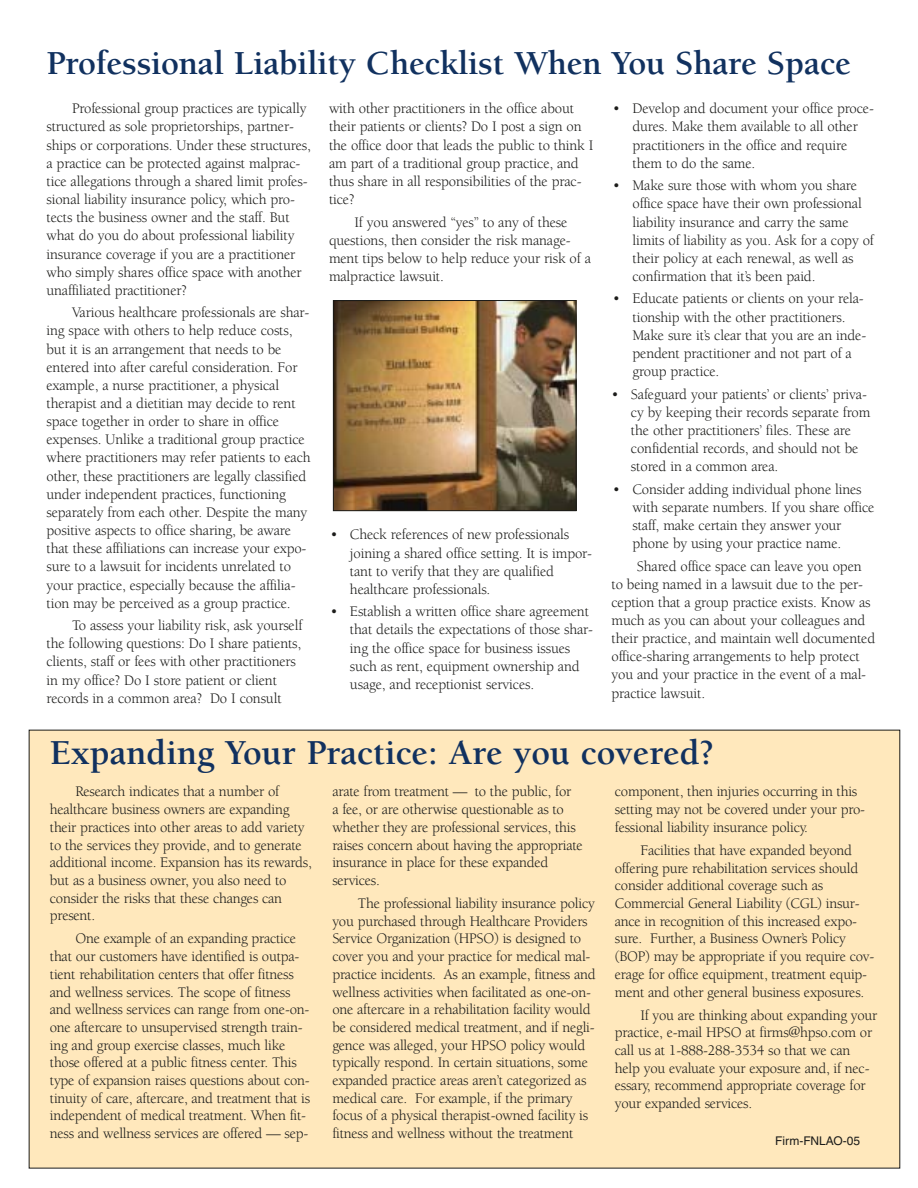
<style>
.page{position:relative;width:918px;height:1188px;background:#fff}
.page>*{position:absolute;margin:0;border:0;box-sizing:border-box;transform-origin:0 0}
.t1{font:700 36px "Berkeley";color:#11315f}
.t2{font:700 34.5px "Berkeley";letter-spacing:-.005em;color:#11315f}
.t3{font:15px/18.1px "Berkeley";letter-spacing:-.01em;color:#1c1c1a}
.t4{font:12px "Helvetica";color:#1c1c1a}
</style>
<div class="page">
<div style="left:29px;top:730px;width:871px;height:438px;background:#ffe8bc"></div>
<img style="left:335px;top:302px;width:239px;height:207px">
<div style="left:333px;top:300px;width:243px;height:211px;border:1px solid #1c1c1a"></div>
<h2 class="t2" style="left:46px;top:49px;width:806px">Professional Liability Checklist When You Share Space</h2>
<p class="t3" style="left:46px;top:101px;width:266px;text-indent:26px">Professional group practices are typically structured as sole proprietorships, partner&shy;ships or corporations. Under these structures, a practice can be protected against malprac&shy;tice allegations through a shared limit profes&shy;sional liability insurance policy, which pro&shy;tects the business owner and the staff. But what do you do about professional liability insurance coverage if you are a practitioner who simply shares office space with another unaffiliated practitioner?</p>
<p class="t3" style="left:46px;top:305px;width:266px;text-indent:26px">Various healthcare professionals are shar&shy;ing space with others to help reduce costs, but it is an arrangement that needs to be entered into after careful consideration. For example, a nurse practitioner, a physical therapist and a dietitian may decide to rent space together in order to share in office expenses. Unlike a traditional group practice where practitioners may refer patients to each other, these practitioners are legally classified under independent practices, functioning separately from each other. Despite the many positive aspects to office sharing, be aware that these affiliations can increase your expo&shy;sure to a lawsuit for incidents unrelated to your practice, especially because the affilia&shy;tion may be perceived as a group practice.</p>
<p class="t3" style="left:46px;top:618px;width:258px;text-indent:26px">To assess your liability risk, ask yourself the following questions: Do I share patients, clients, staff or fees with other practitioners in my office? Do I store patient or client records in a common area? Do I consult</p>
<p class="t3" style="left:329px;top:101px;width:266px">with other practitioners in the office about their patients or clients? Do I post a sign on the office door that leads the public to think I am part of a traditional group practice, and thus share in all responsibilities of the prac&shy;tice?</p>
<p class="t3" style="left:329px;top:214px;width:264px;text-indent:26px">If you answered “yes” to any of these questions, then consider the risk manage&shy;ment tips below to help reduce your risk of a malpractice lawsuit.</p>
<p class="t3" style="left:350px;top:527px;width:244px;text-indent:-19px">• Check references of new professionals joining a shared office setting. It is impor&shy;tant to verify that they are qualified healthcare professionals.</p>
<p class="t3" style="left:350px;top:604px;width:245px;text-indent:-19px">• Establish a written office share agreement that details the expectations of those shar&shy;ing the office space for business issues such as rent, equipment ownership and usage, and receptionist services.</p>
<p class="t3" style="left:632px;top:101px;width:243px;text-indent:-19px">• Develop and document your office proce&shy;dures. Make them available to all other practitioners in the office and require them to do the same.</p>
<p class="t3" style="left:632px;top:178px;width:243px;text-indent:-19px">• Make sure those with whom you share office space have their own professional liability insurance and carry the same limits of liability as you. Ask for a copy of their policy at each renewal, as well as confirmation that it’s been paid.</p>
<p class="t3" style="left:632px;top:291px;width:235px;text-indent:-19px">• Educate patients or clients on your rela&shy;tionship with the other practitioners.<br>Make sure it’s clear that you are an inde&shy;pendent practitioner and not part of a group practice.</p>
<p class="t3" style="left:631px;top:386px;width:241px;text-indent:-19px">• Safeguard your patients’ or clients’ priva&shy;cy by keeping their records separate from the other practitioners’ files. These are confidential records, and should not be stored in a common area.</p>
<p class="t3" style="left:632px;top:481px;width:244px;text-indent:-19px">• Consider adding individual phone lines with separate numbers. If you share office staff, make certain they answer your phone by using your practice name.</p>
<p class="t3" style="left:611px;top:558px;width:265px;text-indent:26px">Shared office space can leave you open to being named in a lawsuit due to the per&shy;ception that a group practice exists. Know as much as you can about your colleagues and their practice, and maintain well documented office-sharing arrangements to help protect you and your practice in the event of a mal&shy;practice lawsuit.</p>
<h1 class="t1" style="left:50px;top:738px;width:666px">Expanding Your Practice: Are you covered?</h1>
<p class="t3" style="left:50px;top:784px;width:264px;line-height:17.7px;text-indent:26px">Research indicates that a number of healthcare business owners are expanding their practices into other areas to add variety to the services they provide, and to generate additional income. Expansion has its rewards, but as a business owner, you also need to consider the risks that these changes can present.</p>
<p class="t3" style="left:50px;top:931px;width:262px;line-height:17.7px;text-indent:26px">One example of an expanding practice that our customers have identified is outpa&shy;tient rehabilitation centers that offer fitness and wellness services. The scope of fitness and wellness services can range from one-on&shy;one aftercare to unsupervised strength train&shy;ing and group exercise classes, much like those offered at a public fitness center. This type of expansion raises questions about con&shy;tinuity of care, aftercare, and treatment that is independent of medical treatment. When fit&shy;ness and wellness services are offered — sep-</p>
<p class="t3" style="left:332px;top:784px;width:252px;line-height:17.7px">arate from treatment — to the public, for<br>a fee, or are otherwise questionable as to whether they are professional services, this raises concern about having the appropriate insurance in place for these expanded services.</p>
<p class="t3" style="left:332px;top:896px;width:265px;line-height:17.7px;text-indent:26px">The professional liability insurance policy you purchased through Healthcare Providers Service Organization (HPSO) is designed to cover you and your practice for medical mal&shy;practice incidents. As an example, fitness and wellness activities when facilitated as one-on&shy;one aftercare in a rehabilitation facility would be considered medical treatment, and if negli&shy;gence was alleged, your HPSO policy would typically respond. In certain situations, some expanded practice areas aren’t categorized as medical care. For example, if the primary focus of a physical therapist-owned facility is fitness and wellness without the treatment</p>
<p class="t3" style="left:615px;top:784px;width:252px;line-height:17.7px">component, then injuries occurring in this setting may not be covered under your pro&shy;fessional liability insurance policy.</p>
<p class="t3" style="left:615px;top:843px;width:261px;line-height:17.7px;text-indent:26px">Facilities that have expanded beyond offering pure rehabilitation services should consider additional coverage such as Commercial General Liability (CGL) insur&shy;ance in recognition of this increased expo&shy;sure. Further, a Business Owner’s Policy (BOP) may be appropriate if you require cov&shy;erage for office equipment, treatment equip&shy;ment and other general business exposures.</p>
<p class="t3" style="left:615px;top:1007px;width:264px;line-height:17.7px;text-indent:26px">If you are thinking about expanding your practice, e-mail HPSO at firms@hpso.com or call us at 1-888-288-3534 so that we can help you evaluate your exposure and, if nec&shy;essary, recommend appropriate coverage for your expanded services.</p>
<p class="t4" style="left:775px;top:1136px;width:87px">Firm-FNLAO-05</p>
</div>
